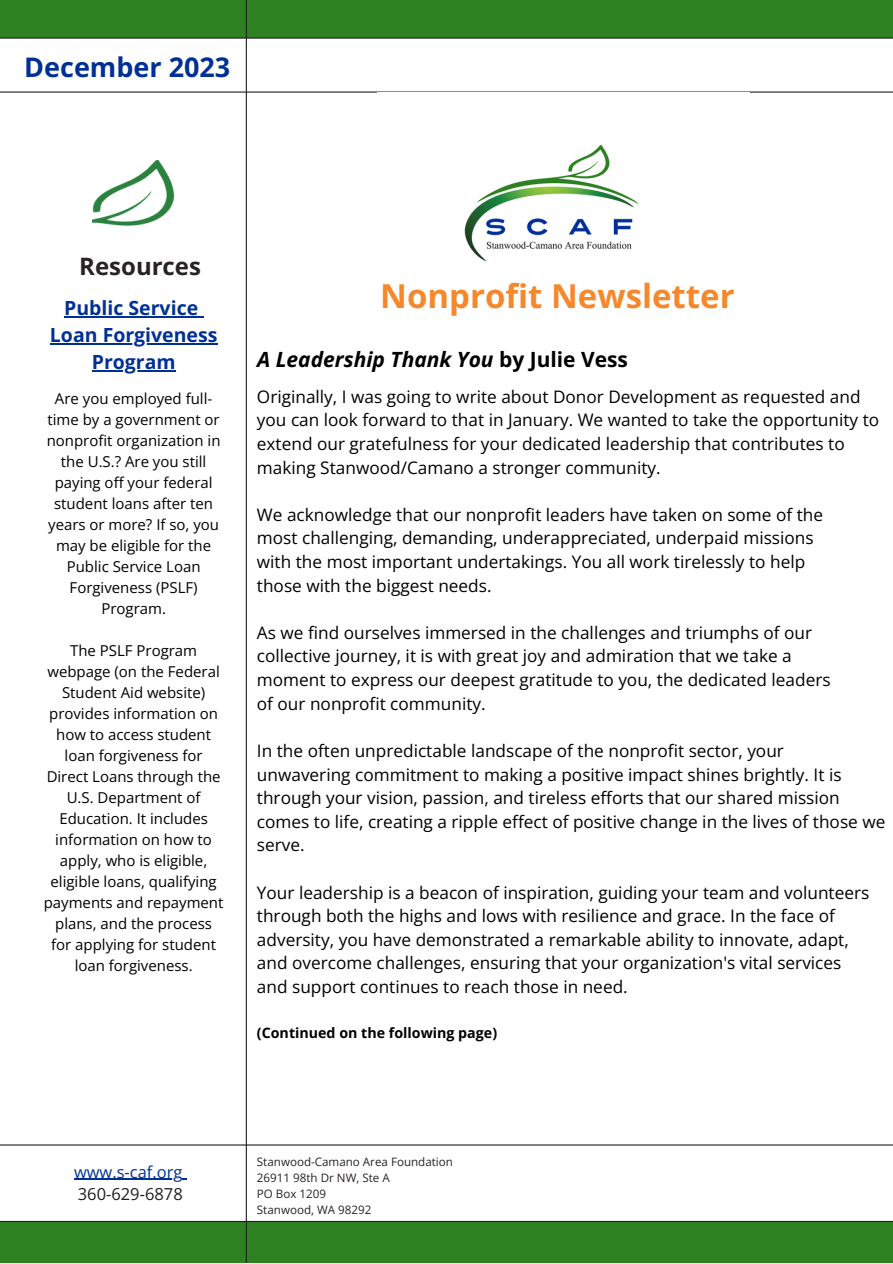
<style>
.page{position:relative;width:893px;height:1264px;background:#fff}
.page>*{position:absolute;margin:0;border:0;box-sizing:border-box;transform-origin:0 0}
.t1{font:700 33px "Open Sans";color:#f6882c}
.t2{font:700 27px "Open Sans";color:#003096}
.t3{font:700 24px "Open Sans";color:#282225}
.t4{font:italic 700 21px "Open Sans";color:#000}
.t5{font:700 19.5px "Open Sans";color:#003096}
.t6{font:17.25px/23.5px "Open Sans";color:#000}
.t7{font:16.5px "Open Sans";color:#003096}
.t8{font:16.5px "Open Sans";color:#201e1e}
.t9{font:15px/21px "Open Sans";color:#000;text-align:center}
.t10{font:700 14.25px "Open Sans";color:#000}
.t11{font:11.55px "Open Sans";color:#282225}
.s1{font-style:normal}
</style>
<div class="page">
<hr style="left:0;top:91px;width:892px;height:2px;background:#201e1e">
<div style="left:0;top:1221px;width:892px;height:41px;background:#2e8121"></div>
<hr style="left:0;top:1220px;width:892px;height:1px;background:#201e1e">
<div style="left:0;top:0;width:892px;height:38px;background:#2e8121"></div>
<hr style="left:246px;top:0;width:1px;height:1262px;background:#201e1e">
<hr style="left:0;top:38px;width:892px;height:1px;background:#201e1e">
<hr style="left:0;top:1144px;width:892px;height:1px;background:#201e1e">
<img style="left:93px;top:160px;width:82px;height:66px">
<img style="left:464px;top:144px;width:175px;height:118px">
<hr style="left:74px;top:1178px;width:108px;height:1px;background:#003096">
<hr style="left:64px;top:316px;width:134px;height:1px;background:#003096">
<hr style="left:50px;top:343px;width:167px;height:1px;background:#003096">
<hr style="left:92px;top:370px;width:84px;height:1px;background:#003096">
<p class="t2" style="left:24px;top:48px;width:208px">December 2023</p>
<p class="t3" style="left:79px;top:249px;width:123px">Resources</p>
<p class="t5" style="left:64px;top:294px;width:135px">Public Service</p>
<p class="t5" style="left:50px;top:321px;width:169px">Loan Forgiveness</p>
<p class="t5" style="left:92px;top:348px;width:85px">Program</p>
<p class="t9" style="left:47px;top:388px;width:175px">Are you employed full&shy;time by a government or nonprofit organization in the U.S.? Are you still paying off your federal student loans after ten years or more? If so, you may be eligible for the<br>Public Service Loan<br>Forgiveness (PSLF)<br>Program.</p>
<p class="t9" style="left:44px;top:640px;width:181px">The PSLF Program webpage (on the Federal<br>Student Aid website) provides information on how to access student loan forgiveness for<br>Direct Loans through the<br>U.S. Department of<br>Education. It includes information on how to apply, who is eligible, eligible loans, qualifying payments and repayment plans, and the process for applying for student loan forgiveness.</p>
<p class="t1" style="left:380px;top:272px;width:356px">Nonprofit Newsletter</p>
<p class="t4" style="left:257px;top:344px;width:372px">A Leadership Thank You <span class="s1">by Julie Vess</span></p>
<p class="t6" style="left:257px;top:384px;width:623px">Originally, I was going to write about Donor Development as requested and you can look forward to that in January. We wanted to take the opportunity to</p>
<p class="t6" style="left:257px;top:431px;width:589px">extend our gratefulness for your dedicated leadership that contributes to making Stanwood/Camano a stronger community.</p>
<p class="t6" style="left:257px;top:502px;width:567px">We acknowledge that our nonprofit leaders have taken on some of the</p>
<p class="t6" style="left:257px;top:526px;width:558px">most challenging, demanding, underappreciated, underpaid missions</p>
<p class="t6" style="left:257px;top:549px;width:549px">with the most important undertakings. You all work tirelessly to help</p>
<p class="t6" style="left:257px;top:573px;width:236px">those with the biggest needs.</p>
<p class="t6" style="left:257px;top:620px;width:556px">As we find ourselves immersed in the challenges and triumphs of our</p>
<p class="t6" style="left:257px;top:644px;width:536px">collective journey, it is with great joy and admiration that we take a</p>
<p class="t6" style="left:257px;top:667px;width:575px">moment to express our deepest gratitude to you, the dedicated leaders</p>
<p class="t6" style="left:257px;top:691px;width:230px">of our nonprofit community.</p>
<p class="t6" style="left:257px;top:738px;width:528px">In the often unpredictable landscape of the nonprofit sector, your</p>
<p class="t6" style="left:257px;top:762px;width:630px">unwavering commitment to making a positive impact shines brightly. It is through your vision, passion, and tireless efforts that our shared mission comes to life, creating a ripple effect of positive change in the lives of those we serve.</p>
<p class="t6" style="left:257px;top:880px;width:614px">Your leadership is a beacon of inspiration, guiding your team and volunteers through both the highs and lows with resilience and grace. In the face of</p>
<p class="t6" style="left:257px;top:927px;width:593px">adversity, you have demonstrated a remarkable ability to innovate, adapt,</p>
<p class="t6" style="left:257px;top:951px;width:586px">and overcome challenges, ensuring that your organization's vital services</p>
<p class="t6" style="left:257px;top:974px;width:372px">and support continues to reach those in need.</p>
<p class="t10" style="left:257px;top:1022px;width:242px">(Continued on the following page)</p>
<p class="t7" style="left:74px;top:1159px;width:110px">www.s-caf.org</p>
<p class="t8" style="left:78px;top:1182px;width:106px">360-629-6878</p>
<p class="t11" style="left:257px;top:1154px;width:197px">Stanwood-Camano Area Foundation</p>
<p class="t11" style="left:257px;top:1169px;width:134px">26911 98th Dr NW, Ste A</p>
<p class="t11" style="left:257px;top:1185px;width:71px">PO Box 1209</p>
<p class="t11" style="left:257px;top:1201px;width:116px">Stanwood, WA 98292</p>
</div>
